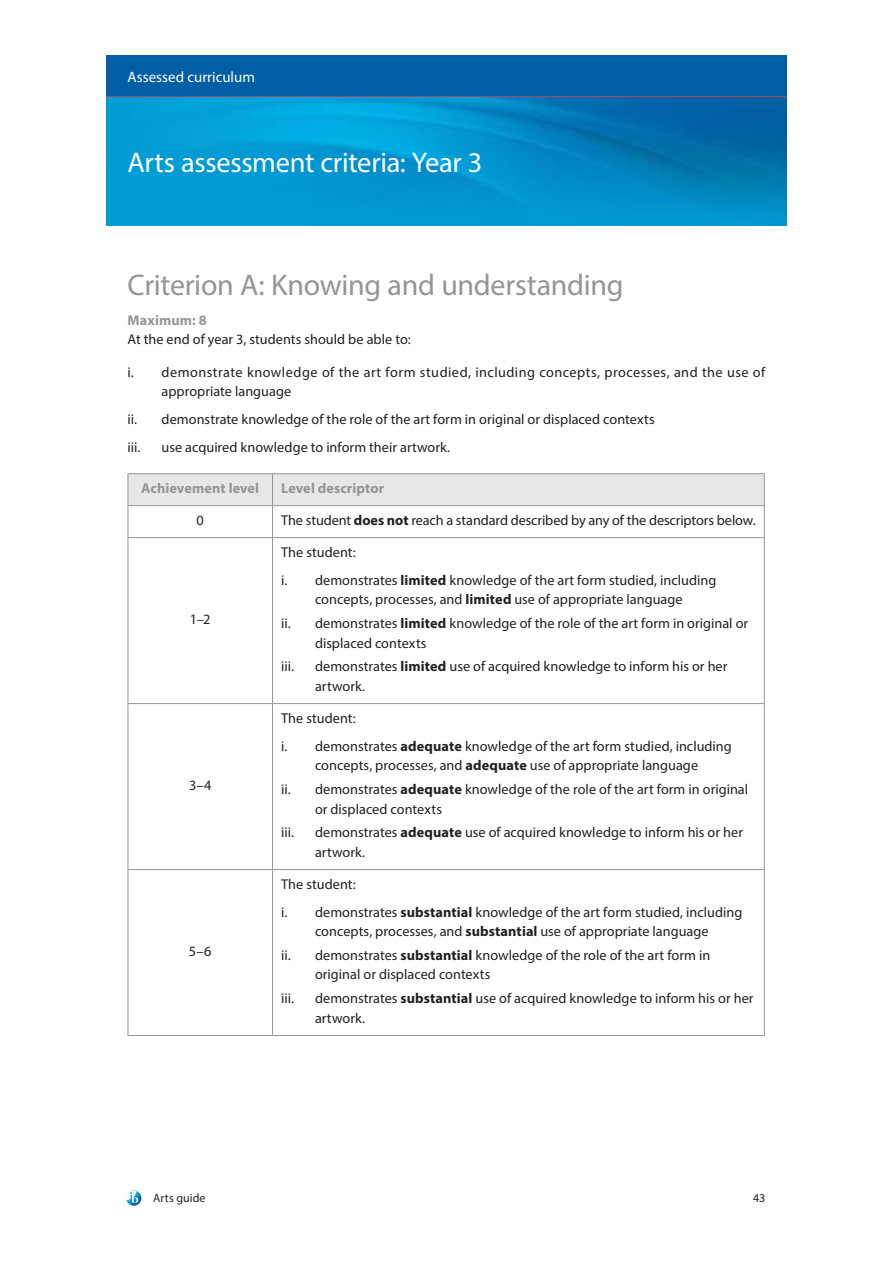
<style>
.page{position:relative;width:893px;height:1263px;background:#fff}
.page>*{position:absolute;margin:0;border:0;box-sizing:border-box;transform-origin:0 0}
.t1{font:30px "Myriad Pro";letter-spacing:-.01em;color:#939598}
.t2{font:28.5px "Myriad Pro";letter-spacing:-.01em;color:#fff}
.t3{font:15px "Myriad Pro";color:#fff}
.t4{font:14.25px/28px "Myriad Pro";letter-spacing:.005em;color:#231f20}
.t5{font:14.25px/19.5px "Myriad Pro";letter-spacing:.03em;color:#231f20}
.t6{font:700 14.25px "Myriad Pro";letter-spacing:.005em;color:#939598}
.t7{font:12px "Myriad Pro";letter-spacing:.01em;color:#231f20}
.s1{font-weight:700}
</style>
<div class="page">
<div style="left:106px;top:55px;width:681px;height:43px;background:#015ea4"></div>
<hr style="left:106px;top:96px;width:681px;height:3px;background:#ee3d43">
<svg style="left:126px;top:1190px;width:15px;height:16px"></svg>
<img style="left:106px;top:98px;width:681px;height:127px">
<div style="left:129px;top:474px;width:635px;height:31px;background:#e6e7e9"></div>
<hr style="left:128px;top:473px;width:145px;height:1px;background:#939598">
<hr style="left:128px;top:474px;width:1px;height:31px;background:#939598">
<hr style="left:273px;top:473px;width:492px;height:1px;background:#939598">
<hr style="left:272px;top:474px;width:1px;height:31px;background:#939598">
<hr style="left:764px;top:474px;width:1px;height:31px;background:#939598">
<hr style="left:128px;top:505px;width:145px;height:1px;background:#939598">
<hr style="left:128px;top:506px;width:1px;height:31px;background:#939598">
<hr style="left:273px;top:505px;width:492px;height:1px;background:#939598">
<hr style="left:272px;top:506px;width:1px;height:31px;background:#939598">
<hr style="left:764px;top:506px;width:1px;height:31px;background:#939598">
<hr style="left:128px;top:537px;width:145px;height:1px;background:#939598">
<hr style="left:128px;top:538px;width:1px;height:165px;background:#939598">
<hr style="left:273px;top:537px;width:492px;height:1px;background:#939598">
<hr style="left:272px;top:538px;width:1px;height:165px;background:#939598">
<hr style="left:764px;top:538px;width:1px;height:165px;background:#939598">
<hr style="left:128px;top:703px;width:145px;height:1px;background:#939598">
<hr style="left:128px;top:704px;width:1px;height:165px;background:#939598">
<hr style="left:273px;top:703px;width:492px;height:1px;background:#939598">
<hr style="left:272px;top:704px;width:1px;height:165px;background:#939598">
<hr style="left:764px;top:704px;width:1px;height:165px;background:#939598">
<hr style="left:128px;top:869px;width:145px;height:1px;background:#939598">
<hr style="left:128px;top:870px;width:1px;height:165px;background:#939598">
<hr style="left:273px;top:869px;width:492px;height:1px;background:#939598">
<hr style="left:272px;top:870px;width:1px;height:165px;background:#939598">
<hr style="left:764px;top:870px;width:1px;height:165px;background:#939598">
<hr style="left:128px;top:1035px;width:145px;height:1px;background:#939598">
<hr style="left:273px;top:1035px;width:492px;height:1px;background:#939598">
<p class="t3" style="left:128px;top:67px;width:129px">Assessed curriculum</p>
<h2 class="t2" style="left:128px;top:145px;width:356px">Arts assessment criteria: Year 3</h2>
<h1 class="t1" style="left:128px;top:266px;width:497px">Criterion A: Knowing and understanding</h1>
<p class="t6" style="left:128px;top:311px;width:81px">Maximum: 8</p>
<p class="t4" style="left:128px;top:325px;width:285px">At the end of year 3, students should be able to:</p>
<p class="t5" style="left:162px;top:362px;width:605px;text-indent:-34px">i. demonstrate knowledge of the art form studied, including concepts, processes, and the use of appropriate language</p>
<p class="t4" style="left:128px;top:405px;width:529px">ii. demonstrate knowledge of the role of the art form in original or displaced contexts iii.</p>
<p class="t4" style="left:162px;top:433px;width:290px">use acquired knowledge to inform their artwork.</p>
<p class="t6" style="left:141px;top:479px;width:120px">Achievement level</p>
<p class="t6" style="left:281px;top:479px;width:105px">Level descriptor</p>
<p class="t4" style="left:197px;top:506px;width:9px">0</p>
<p class="t4" style="left:281px;top:506px;width:476px">The student <span class="s1">does not</span> reach a standard described by any of the descriptors below.</p>
<p class="t4" style="left:190px;top:605px;width:22px">1–2</p>
<p class="t4" style="left:189px;top:771px;width:24px">3–4</p>
<p class="t4" style="left:189px;top:937px;width:24px">5–6</p>
<p class="t4" style="left:281px;top:538px;width:437px">The student:<br>i. demonstrates <span class="s1">limited</span> knowledge of the art form studied, including</p>
<p class="t4" style="left:281px;top:587px;width:469px;line-height:23.7px;text-indent:34px">concepts, processes, and <span class="s1">limited</span> use of appropriate language<br>ii. demonstrates <span class="s1">limited</span> knowledge of the role of the art form in original or</p>
<p class="t4" style="left:315px;top:628px;width:113px">displaced contexts</p>
<p class="t4" style="left:281px;top:652px;width:14px">iii.</p>
<p class="t4" style="left:315px;top:656px;width:414px;line-height:19.5px">demonstrates <span class="s1">limited</span> use of acquired knowledge to inform his or her artwork.</p>
<p class="t4" style="left:281px;top:704px;width:452px">The student:<br>i. demonstrates <span class="s1">adequate</span> knowledge of the art form studied, including</p>
<p class="t4" style="left:281px;top:753px;width:469px;line-height:23.7px;text-indent:34px">concepts, processes, and <span class="s1">adequate</span> use of appropriate language<br>ii. demonstrates <span class="s1">adequate</span> knowledge of the role of the art form in original</p>
<p class="t4" style="left:315px;top:794px;width:129px">or displaced contexts</p>
<p class="t4" style="left:281px;top:818px;width:14px">iii.</p>
<p class="t4" style="left:315px;top:822px;width:429px;line-height:19.5px">demonstrates <span class="s1">adequate</span> use of acquired knowledge to inform his or her artwork.</p>
<p class="t4" style="left:281px;top:870px;width:463px">The student:<br>i. demonstrates <span class="s1">substantial</span> knowledge of the art form studied, including</p>
<p class="t4" style="left:281px;top:919px;width:431px;line-height:23.7px;text-align:right">concepts, processes, and <span class="s1">substantial</span> use of appropriate language<br>ii. demonstrates <span class="s1">substantial</span> knowledge of the role of the art form in</p>
<p class="t4" style="left:315px;top:960px;width:177px">original or displaced contexts</p>
<p class="t4" style="left:281px;top:984px;width:14px">iii.</p>
<p class="t4" style="left:315px;top:988px;width:440px;line-height:19.5px">demonstrates <span class="s1">substantial</span> use of acquired knowledge to inform his or her artwork.</p>
<p class="t7" style="left:153px;top:1190px;width:54px">Arts guide</p>
<p class="t7" style="left:753px;top:1190px;width:14px">43</p>
</div>
